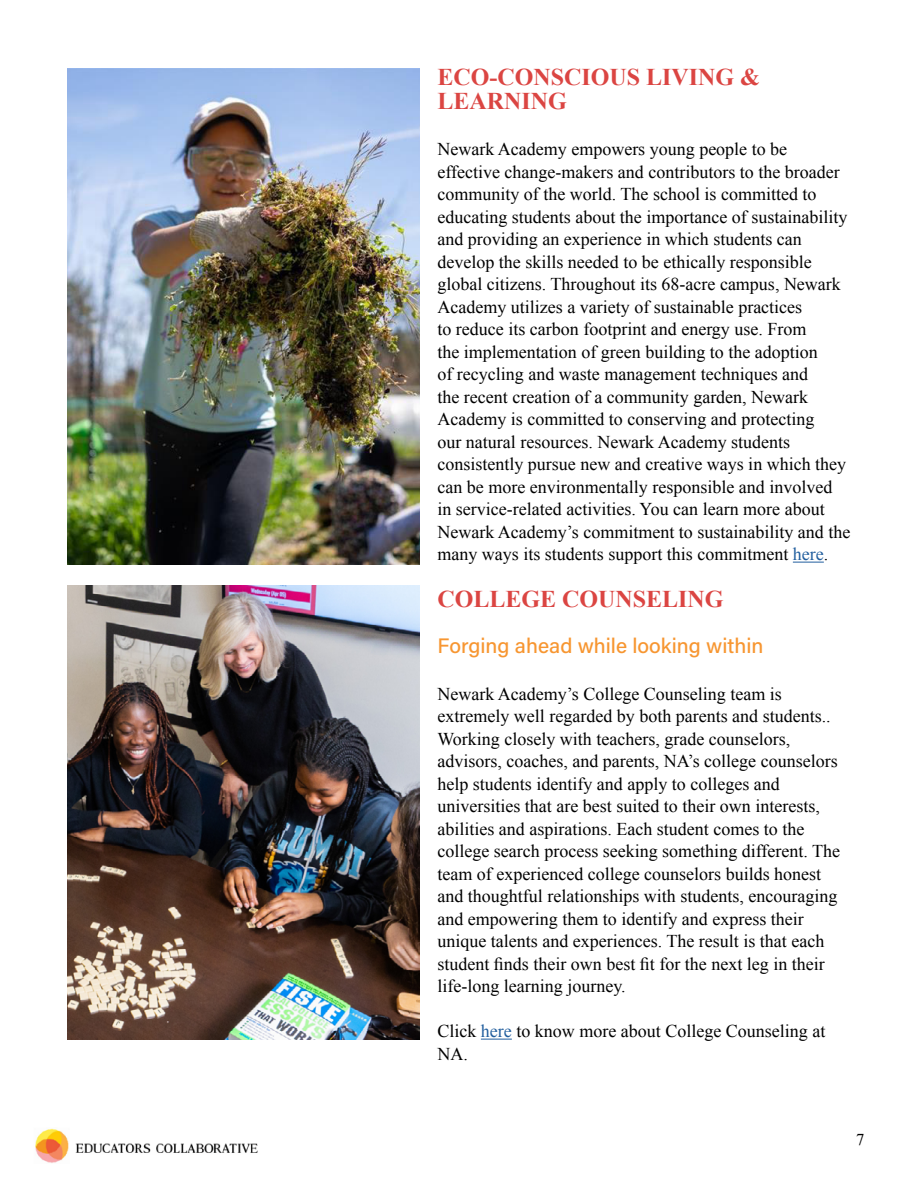
<style>
.page{position:relative;width:918px;height:1188px;background:#fff}
.page>*{position:absolute;margin:0;border:0;box-sizing:border-box;transform-origin:0 0}
.t1{font:700 24px/24px "Times New Roman";color:#db4542}
.t2{font:21px "Acumin Variable Concept";color:#f79631}
.t3{font:18px/22.5px "Times New Roman";color:#000}
.t4{font:16.5px "Times New Roman";color:#000}
.s1{color:#215e9e}
</style>
<div class="page">
<img style="left:76px;top:1143px;width:182px;height:10px">
<img style="left:35px;top:1128px;width:34px;height:35px">
<hr style="left:793px;top:562px;width:31px;height:1px;background:#215e9e">
<hr style="left:481px;top:1039px;width:31px;height:1px;background:#215e9e">
<img style="left:68px;top:68px;width:351px;height:496px">
<img style="left:68px;top:586px;width:351px;height:454px">
<h1 class="t1" style="left:437px;top:64px;width:324px">ECO-CONSCIOUS LIVING &amp;<br>LEARNING</h1>
<p class="t3" style="left:437px;top:138px;width:414px">Newark Academy empowers young people to be effective change-makers and contributors to the broader community of the world. The school is committed to educating students about the importance of sustainability and providing an experience in which students can develop the skills needed to be ethically responsible global citizens. Throughout its 68-acre campus, Newark Academy utilizes a variety of sustainable practices<br>to reduce its carbon footprint and energy use. From<br>the implementation of green building to the adoption<br>of recycling and waste management techniques and<br>the recent creation of a community garden, Newark Academy is committed to conserving and protecting<br>our natural resources. Newark Academy students consistently pursue new and creative ways in which they can be more environmentally responsible and involved in service-related activities. You can learn more about Newark Academy’s commitment to sustainability and the many ways its students support this commitment <span class="s1">here</span>.</p>
<h1 class="t1" style="left:437px;top:586px;width:288px">COLLEGE COUNSELING</h1>
<p class="t2" style="left:437px;top:631px;width:328px">Forging ahead while looking within</p>
<p class="t3" style="left:437px;top:682px;width:404px">Newark Academy’s College Counseling team is extremely well regarded by both parents and students..<br>Working closely with teachers, grade counselors, advisors, coaches, and parents, NA’s college counselors help students identify and apply to colleges and universities that are best suited to their own interests, abilities and aspirations. Each student comes to the college search process seeking something different. The team of experienced college counselors builds honest and thoughtful relationships with students, encouraging and empowering them to identify and express their unique talents and experiences. The result is that each student finds their own best fit for the next leg in their life-long learning journey.</p>
<p class="t3" style="left:437px;top:1020px;width:389px">Click <span class="s1">here</span> to know more about College Counseling at<br>NA.</p>
<p class="t4" style="left:856px;top:1129px;width:10px">7</p>
</div>
